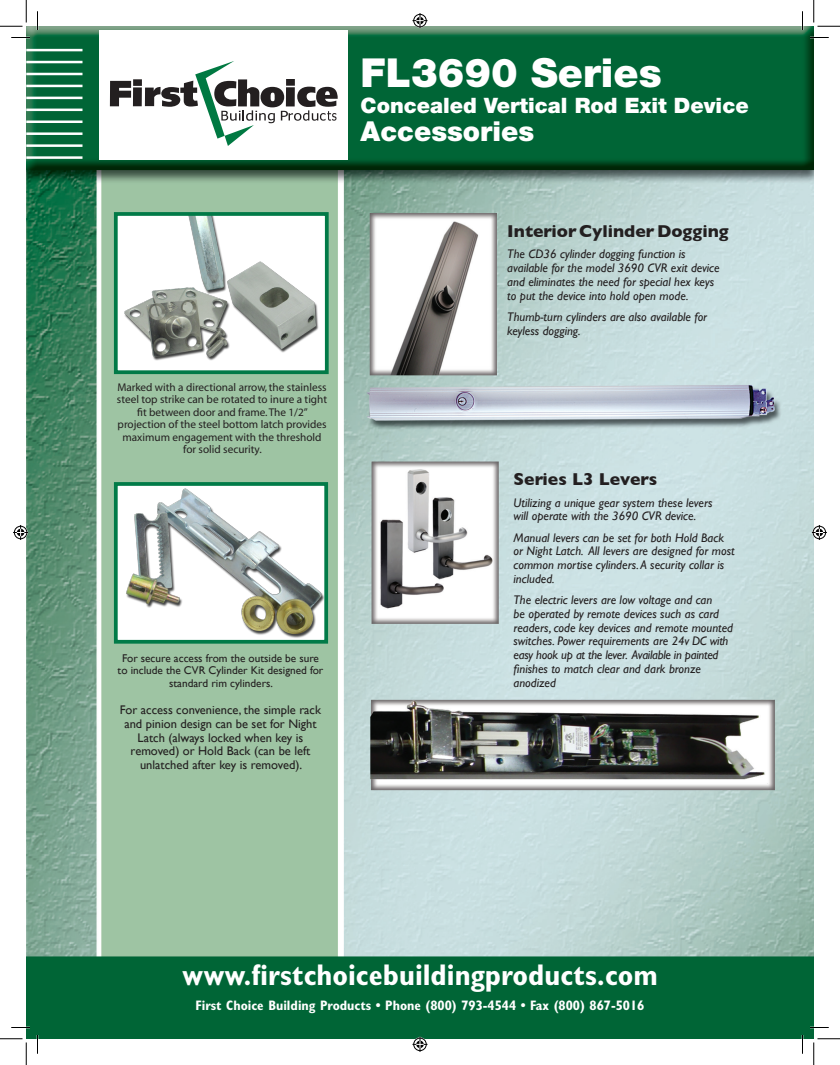
<style>
.page{position:relative;width:840px;height:1065px;background:#fff}
.page>*{position:absolute;margin:0;border:0;box-sizing:border-box;transform-origin:0 0}
.t1{font:900 40px "Helvetica Neue";color:#fff}
.t2{font:700 condensed 30px "Gill Sans";color:#fff}
.t3{font:900 27.5px "Helvetica Neue";color:#fff}
.t4{font:900 21.25px "Helvetica Neue";color:#fff}
.t5{font:700 17.5px "Gill Sans";color:#231f20}
.t6{font:700 condensed 13.75px "Gill Sans";color:#fff}
.t7{font:italic 12.5px/13.8px "Gill Sans";color:#231f20}
.t8{font:12.5px/13.8px "Gill Sans";color:#231f20;text-align:center}
.t9{font:11.25px/12.5px "Myriad MM 400 600";color:#231f20;text-align:center}
.t10{font:11.25px "Gill Sans";color:#231f20}
</style>
<div class="page">
<img style="left:26px;top:26px;width:788px;height:1013px">
<div style="left:100px;top:30px;width:248px;height:130px;background:#fff"></div>
<svg style="left:110px;top:61px;width:228px;height:85px"></svg>
<hr style="left:26px;top:49px;width:56px;height:2px;background:#fff">
<hr style="left:26px;top:61px;width:56px;height:2px;background:#fff">
<hr style="left:26px;top:73px;width:56px;height:2px;background:#fff">
<hr style="left:26px;top:85px;width:56px;height:2px;background:#fff">
<hr style="left:26px;top:97px;width:56px;height:2px;background:#fff">
<hr style="left:26px;top:109px;width:56px;height:2px;background:#fff">
<hr style="left:26px;top:121px;width:56px;height:2px;background:#fff">
<hr style="left:26px;top:132px;width:56px;height:3px;background:#fff">
<hr style="left:26px;top:144px;width:56px;height:3px;background:#fff">
<hr style="left:26px;top:156px;width:56px;height:3px;background:#fff">
<img style="left:119px;top:217px;width:205px;height:150px">
<div style="left:114px;top:212px;width:215px;height:162px;border:4px solid #017a47"></div>
<img style="left:119px;top:487px;width:204px;height:152px">
<div style="left:114px;top:482px;width:214px;height:162px;border:4px solid #017b48"></div>
<svg style="left:11px;top:37px;width:19px;height:1px"></svg>
<svg style="left:810px;top:37px;width:19px;height:1px"></svg>
<svg style="left:11px;top:1027px;width:19px;height:1px"></svg>
<svg style="left:810px;top:1027px;width:19px;height:1px"></svg>
<svg style="left:37px;top:11px;width:1px;height:19px"></svg>
<svg style="left:37px;top:1035px;width:1px;height:19px"></svg>
<svg style="left:802px;top:11px;width:1px;height:19px"></svg>
<svg style="left:802px;top:1035px;width:1px;height:19px"></svg>
<svg style="left:0;top:0;width:27px;height:27px"></svg>
<svg style="left:0;top:1039px;width:27px;height:26px"></svg>
<svg style="left:814px;top:0;width:26px;height:27px"></svg>
<svg style="left:814px;top:1039px;width:26px;height:26px"></svg>
<svg style="left:412px;top:13px;width:16px;height:15px"></svg>
<svg style="left:412px;top:1037px;width:16px;height:15px"></svg>
<svg style="left:13px;top:525px;width:15px;height:15px"></svg>
<svg style="left:812px;top:525px;width:15px;height:15px"></svg>
<p class="t1" style="left:361px;top:49px;width:303px">FL3690 Series</p>
<p class="t4" style="left:361px;top:93px;width:390px">Concealed Vertical Rod Exit Device</p>
<p class="t3" style="left:361px;top:115px;width:175px">Accessories</p>
<p class="t9" style="left:118px;top:381px;width:211px">Marked with a directional arrow, the stainless</p>
<p class="t9" style="left:117px;top:394px;width:212px">steel top strike can be rotated to inure a tight</p>
<p class="t9" style="left:137px;top:406px;width:172px">fit between door and frame. The 1/2”</p>
<p class="t9" style="left:118px;top:419px;width:210px">projection of the steel bottom latch provides maximum engagement with the threshold for solid security.</p>
<p class="t10" style="left:122px;top:651px;width:198px">For secure access from the outside be sure</p>
<p class="t10" style="left:118px;top:664px;width:207px">to include the CVR Cylinder Kit designed for</p>
<p class="t10" style="left:169px;top:676px;width:105px">standard rim cylinders.</p>
<p class="t8" style="left:120px;top:703px;width:203px">For access convenience, the simple rack</p>
<p class="t8" style="left:124px;top:717px;width:194px">and pinion design can be set for Night<br>Latch (always locked when key is</p>
<p class="t8" style="left:131px;top:744px;width:181px">removed) or Hold Back (can be left</p>
<p class="t8" style="left:140px;top:758px;width:164px">unlatched after key is removed).</p>
<p class="t5" style="left:507px;top:217px;width:223px">Interior Cylinder Dogging</p>
<p class="t7" style="left:507px;top:247px;width:214px">The CD36 cylinder dogging function is available for the model 3690 CVR exit device and eliminates the need for special hex keys</p>
<p class="t7" style="left:507px;top:289px;width:183px">to put the device into hold open mode.</p>
<p class="t7" style="left:507px;top:310px;width:201px">Thumb-turn cylinders are also available for keyless dogging.</p>
<p class="t5" style="left:514px;top:466px;width:145px">Series L3 Levers</p>
<p class="t7" style="left:514px;top:496px;width:201px">Utilizing a unique gear system these levers</p>
<p class="t7" style="left:514px;top:509px;width:184px">will operate with the 3690 CVR device.</p>
<p class="t7" style="left:514px;top:531px;width:223px">Manual levers can be set for both Hold Back or Night Latch. All levers are designed for most common mortise cylinders. A security collar is included.</p>
<p class="t7" style="left:514px;top:593px;width:221px">The electric levers are low voltage and can<br>be operated by remote devices such as card readers, code key devices and remote mounted switches. Power requirements are 24v DC with easy hook up at the lever. Available in painted finishes to match clear and dark bronze anodized</p>
<p class="t2" style="left:182px;top:957px;width:477px">www.firstchoicebuildingproducts.com</p>
<p class="t6" style="left:196px;top:997px;width:450px">First Choice Building Products • Phone (800) 793-4544 • Fax (800) 867-5016</p>
</div>
